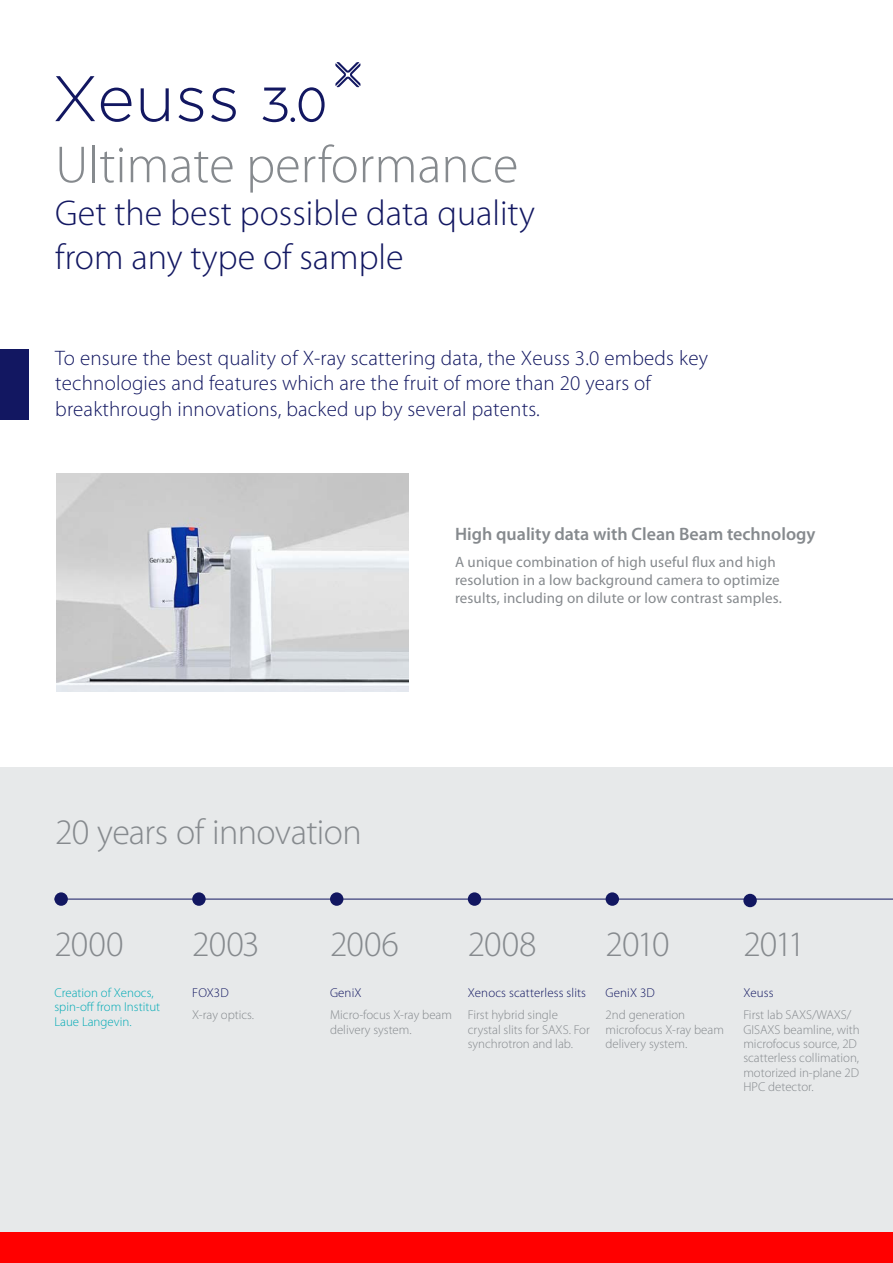
<style>
.page{position:relative;width:893px;height:1263px;background:#fff}
.page>*{position:absolute;margin:0;border:0;box-sizing:border-box;transform-origin:0 0}
.t1{font:300 52.5px "Myriad Pro";color:#868a8e}
.t2{font:300 36px/43.2px "Myriad Pro";color:#121761}
.t3{font:300 36px "Myriad Pro";letter-spacing:-.02em;color:#868a8e}
.t4{font:300 35.85px "Myriad Pro";letter-spacing:-.03em;color:#868a8e}
.t5{font:300 21px/25.5px "Myriad Pro";letter-spacing:.01em;color:#121761}
.t6{font:600 18px "Myriad Pro";color:#868a8e}
.t7{font:15px/18px "Myriad Pro";letter-spacing:.01em;color:#868a8e}
.t8{font:300 12.9px/14.4px "Myriad Pro";color:#868a8e}
.t9{font:300 12.9px/14.4px "Myriad Pro";color:#00aab5}
.t10{font:300 12.9px "Myriad Pro";letter-spacing:.01em;color:#121761}
</style>
<div class="page">
<div style="left:0;top:767px;width:893px;height:496px;background:#e7e9ea"></div>
<div style="left:0;top:349px;width:29px;height:71px;background:#121761"></div>
<img style="left:56px;top:473px;width:352px;height:219px">
<hr style="left:54px;top:899px;width:839px;height:1px;background:#121761">
<svg style="left:55px;top:76px;width:40px;height:45px"></svg>
<svg style="left:101px;top:88px;width:30px;height:34px"></svg>
<svg style="left:141px;top:88px;width:28px;height:34px"></svg>
<svg style="left:178px;top:88px;width:25px;height:34px"></svg>
<svg style="left:211px;top:88px;width:25px;height:34px"></svg>
<svg style="left:263px;top:87px;width:62px;height:35px"></svg>
<svg style="left:335px;top:62px;width:26px;height:25px"></svg>
<div style="left:54px;top:892px;width:14px;height:14px;background:#121761;border-radius:50%"></div>
<div style="left:192px;top:892px;width:14px;height:14px;background:#121761;border-radius:50%"></div>
<div style="left:330px;top:892px;width:13px;height:14px;background:#121761;border-radius:50%"></div>
<div style="left:468px;top:892px;width:13px;height:14px;background:#121761;border-radius:50%"></div>
<div style="left:606px;top:892px;width:13px;height:14px;background:#121761;border-radius:50%"></div>
<div style="left:743px;top:894px;width:14px;height:13px;background:#121761;border-radius:50%"></div>
<div style="left:0;top:1232px;width:893px;height:31px;background:#f00"></div>
<h1 class="t1" style="left:55px;top:144px;width:465px">Ultimate performance</h1>
<h2 class="t2" style="left:55px;top:195px;width:481px">Get the best possible data quality from any type of sample</h2>
<h3 class="t5" style="left:55px;top:347px;width:654px">To ensure the best quality of X-ray scattering data, the Xeuss 3.0 embeds key technologies and features which are the fruit of more than 20 years of breakthrough innovations, backed up by several patents.</h3>
<h2 class="t3" style="left:55px;top:818px;width:308px">20 years of innovation</h2>
<h3 class="t6" style="left:455px;top:527px;width:362px">High quality data with Clean Beam technology</h3>
<p class="t7" style="left:455px;top:554px;width:328px">A unique combination of high useful flux and high resolution in a low background camera to optimize results, including on dilute or low contrast samples.</p>
<h3 class="t4" style="left:192px;top:930px;width:69px">2003</h3>
<h3 class="t4" style="left:330px;top:930px;width:71px">2006</h3>
<h3 class="t4" style="left:468px;top:930px;width:70px">2008</h3>
<h3 class="t4" style="left:606px;top:930px;width:66px">2010</h3>
<h3 class="t4" style="left:743px;top:930px;width:63px">2011</h3>
<p class="t10" style="left:192px;top:988px;width:38px">FOX3D</p>
<p class="t8" style="left:192px;top:1009px;width:63px">X-ray optics.</p>
<h3 class="t4" style="left:54px;top:930px;width:71px">2000</h3>
<p class="t10" style="left:468px;top:988px;width:120px">Xenocs scatterless slits</p>
<p class="t8" style="left:468px;top:1009px;width:124px">First hybrid single crystal slits for SAXS. For synchrotron and lab.</p>
<p class="t9" style="left:54px;top:987px;width:107px">Creation of Xenocs, spin-off from Institut<br>Laue Langevin.</p>
<p class="t10" style="left:606px;top:988px;width:51px">GeniX 3D</p>
<p class="t10" style="left:330px;top:988px;width:33px">GeniX</p>
<p class="t8" style="left:330px;top:1009px;width:123px">Micro-focus X-ray beam delivery system.</p>
<p class="t10" style="left:743px;top:988px;width:32px">Xeuss</p>
<p class="t8" style="left:743px;top:1009px;width:118px">First lab SAXS/WAXS/<br>GISAXS beamline, with microfocus source, 2D scatterless collimation, motorized in-plane 2D<br>HPC detector.</p>
<p class="t8" style="left:606px;top:1009px;width:120px">2nd generation microfocus X-ray beam delivery system.</p>
</div>
